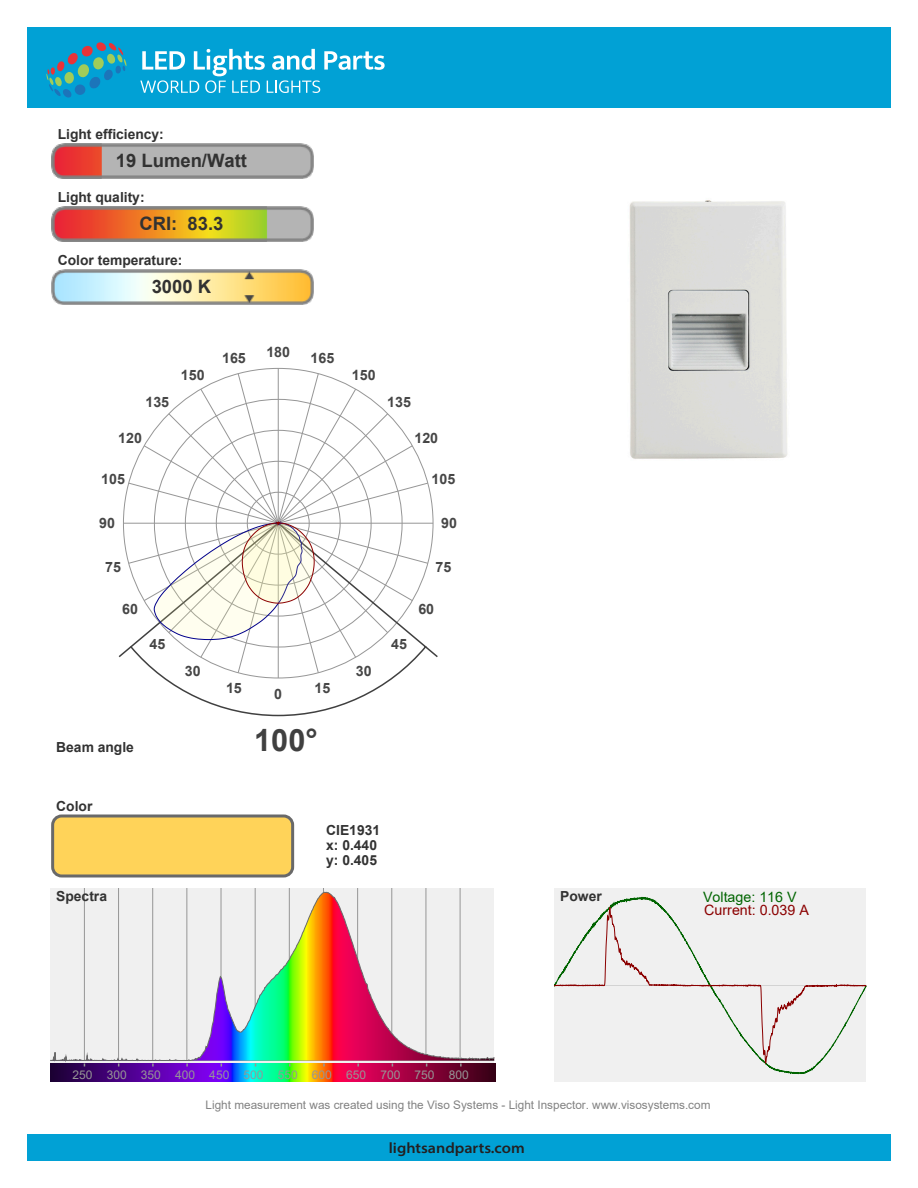
<style>
.page{position:relative;width:918px;height:1188px;background:#fff}
.page>*{position:absolute;margin:0;border:0;box-sizing:border-box;transform-origin:0 0}
.t1{font:700 30.75px "Arial";color:#404040}
.t2{font:700 18.45px "Arial";color:#323232}
.t3{font:15px "Myriad Variable Concept";color:#231f20}
.t4{font:700 14.25px "Arial";color:#464646}
.t5{font:14.25px/13.2px "Arial";color:#8b0000}
.t6{font:700 13.8px/15px "Arial";color:#323232}
.t7{font:12px "Arial";color:#969696}
.t8{font:11.7px "Arial";color:#828282}
.s1{color:#006400}
</style>
<div class="page">
<div style="left:27px;top:27px;width:864px;height:81px;background:#01a1d5"></div>
<svg style="left:46px;top:42px;width:81px;height:56px"></svg>
<svg style="left:140px;top:49px;width:245px;height:44px"></svg>
<div style="left:27px;top:1134px;width:864px;height:27px;background:#01a1d5"></div>
<hr style="left:278px;top:368px;width:1px;height:155px;background:#969696">
<svg style="left:158px;top:674px;width:241px;height:43px"></svg>
<svg style="left:118px;top:373px;width:320px;height:301px"></svg>
<img style="left:51px;top:143px;width:262px;height:35px">
<img style="left:51px;top:206px;width:262px;height:36px">
<img style="left:51px;top:269px;width:262px;height:35px">
<div style="left:51px;top:814px;width:243px;height:64px;background:#ffd359;border:3px solid #696969;border-radius:9px"></div>
<div style="left:50px;top:888px;width:444px;height:180px;background:#f0f0f0"></div>
<hr style="left:84px;top:888px;width:1px;height:172px;background:#969696">
<hr style="left:118px;top:888px;width:1px;height:172px;background:#969696">
<hr style="left:152px;top:888px;width:1px;height:172px;background:#969696">
<hr style="left:186px;top:888px;width:1px;height:172px;background:#969696">
<hr style="left:221px;top:888px;width:1px;height:172px;background:#969696">
<hr style="left:255px;top:888px;width:1px;height:172px;background:#969696">
<hr style="left:289px;top:888px;width:1px;height:172px;background:#969696">
<hr style="left:323px;top:888px;width:1px;height:172px;background:#969696">
<hr style="left:357px;top:888px;width:1px;height:172px;background:#969696">
<hr style="left:391px;top:888px;width:1px;height:172px;background:#969696">
<hr style="left:426px;top:888px;width:1px;height:172px;background:#969696">
<hr style="left:460px;top:888px;width:1px;height:172px;background:#969696">
<svg style="left:50px;top:892px;width:445px;height:172px"></svg>
<img style="left:50px;top:1064px;width:446px;height:18px">
<div style="left:554px;top:888px;width:312px;height:194px;background:#f0f0f0"></div>
<svg style="left:609px;top:897px;width:210px;height:177px"></svg>
<svg style="left:554px;top:907px;width:313px;height:157px"></svg>
<img style="left:629px;top:200px;width:159px;height:259px">
<p class="t6" style="left:58px;top:126px;width:108px">Light efficiency:</p>
<p class="t2" style="left:116px;top:148px;width:133px">19 Lumen/Watt</p>
<p class="t6" style="left:58px;top:189px;width:88px">Light quality:</p>
<p class="t2" style="left:139px;top:211px;width:86px">CRI: 83.3</p>
<p class="t6" style="left:58px;top:252px;width:126px">Color temperature:</p>
<p class="t2" style="left:152px;top:274px;width:61px">3000 K</p>
<p class="t4" style="left:145px;top:392px;width:25px">135</p>
<p class="t4" style="left:118px;top:427px;width:25px">120</p>
<p class="t4" style="left:101px;top:469px;width:25px">105</p>
<p class="t4" style="left:181px;top:365px;width:25px">150</p>
<p class="t4" style="left:99px;top:513px;width:17px">90</p>
<p class="t4" style="left:105px;top:557px;width:17px">75</p>
<p class="t4" style="left:122px;top:598px;width:17px">60</p>
<p class="t4" style="left:149px;top:634px;width:17px">45</p>
<p class="t4" style="left:185px;top:661px;width:17px">30</p>
<p class="t6" style="left:56px;top:740px;width:79px">Beam angle</p>
<p class="t6" style="left:56px;top:798px;width:38px">Color</p>
<p class="t4" style="left:222px;top:348px;width:25px">165</p>
<p class="t4" style="left:266px;top:342px;width:25px">180</p>
<p class="t4" style="left:311px;top:348px;width:25px">165</p>
<p class="t4" style="left:226px;top:678px;width:17px">15</p>
<p class="t4" style="left:274px;top:684px;width:9px">0</p>
<p class="t4" style="left:315px;top:678px;width:17px">15</p>
<p class="t1" style="left:254px;top:718px;width:65px">100°</p>
<p class="t4" style="left:352px;top:365px;width:25px">150</p>
<p class="t4" style="left:356px;top:661px;width:17px">30</p>
<p class="t4" style="left:387px;top:392px;width:25px">135</p>
<p class="t4" style="left:414px;top:427px;width:25px">120</p>
<p class="t4" style="left:432px;top:469px;width:25px">105</p>
<p class="t4" style="left:441px;top:513px;width:17px">90</p>
<p class="t4" style="left:435px;top:557px;width:17px">75</p>
<p class="t4" style="left:418px;top:598px;width:17px">60</p>
<p class="t4" style="left:391px;top:634px;width:17px">45</p>
<p class="t6" style="left:326px;top:822px;width:55px">CIE1931 x: 0.440 y: 0.405</p>
<p class="t6" style="left:56px;top:888px;width:52px">Spectra</p>
<p class="t6" style="left:560px;top:888px;width:43px">Power</p>
<p class="t5" style="left:703px;top:890px;width:107px"><span class="s1">Voltage: 116 V<br></span>Current: 0.039 A</p>
<p class="t7" style="left:72px;top:1066px;width:398px">250 300 350 400 450 500 550 600 650 700 750 800</p>
<p class="t8" style="left:206px;top:1097px;width:506px">Light measurement was created using the Viso Systems - Light Inspector. www.visosystems.com</p>
<p class="t3" style="left:389px;top:1139px;width:138px">lightsandparts.com</p>
</div>
